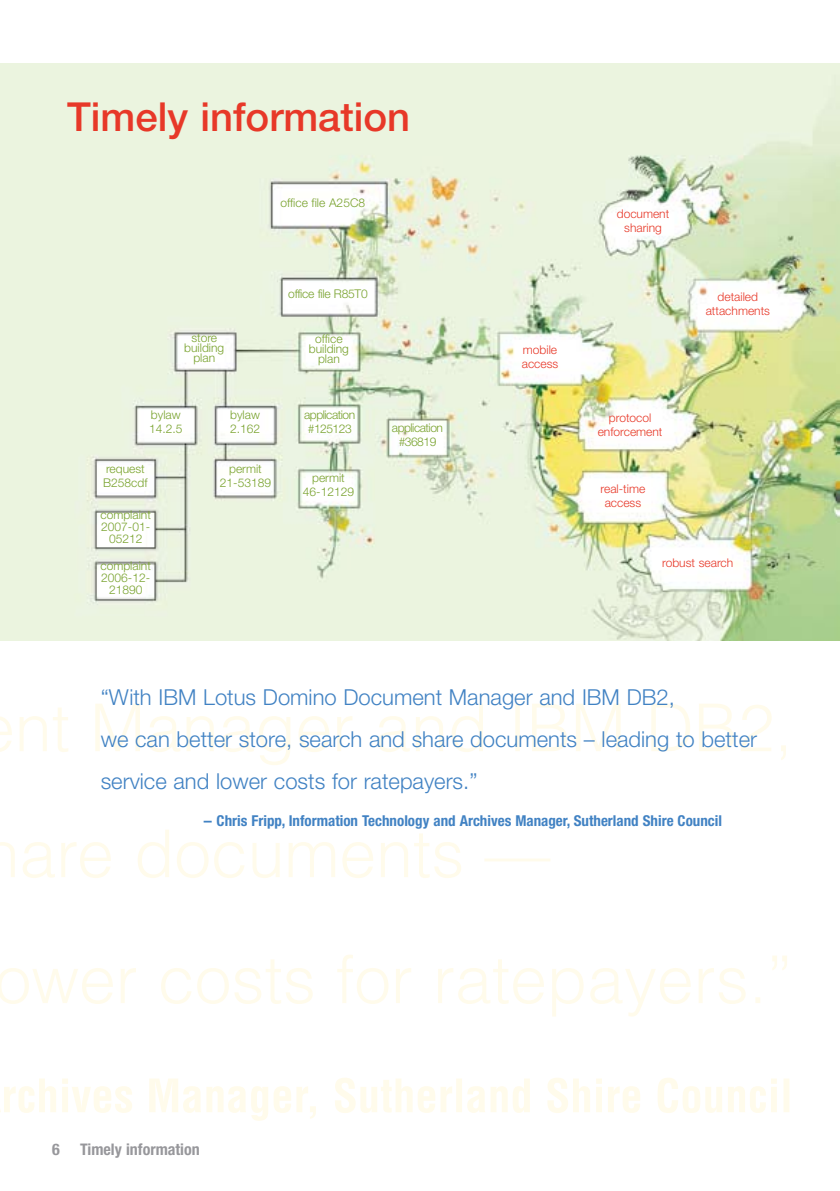
<style>
.page{position:relative;width:840px;height:1191px;background:#fff}
.page>*{position:absolute;margin:0;border:0;box-sizing:border-box;transform-origin:0 0}
.t1{font:500 40px "Helvetica Neue LT Std";color:#e73828}
.t2{font:300 22px/42px "Helvetica Neue LT Std";color:#4182c3}
.t3{font:700 condensed 16px "Helvetica Neue LT Std";color:#97979b}
.t4{font:700 condensed 15px "Helvetica Neue LT Std";color:#4182c3}
.t5{font:300 12px/14px "Helvetica Neue LT Std";color:#78a22d;text-align:center}
.t6{font:300 12px/14px "Helvetica Neue LT Std";color:#e73828;text-align:center}
.t7{font:300 12px/14px "Helvetica Neue LT Std";letter-spacing:-.04em;color:#78a22d}
.t8{font:300 12px "Helvetica Neue LT Std";letter-spacing:-.02em;color:#78a22d}
.s1{font-weight:500;font-stretch:normal;font-size:16px}
</style>
<div class="page">
<svg style="left:0;top:1078px;width:789px;height:43px"></svg>
<svg style="left:0;top:955px;width:786px;height:62px"></svg>
<svg style="left:0;top:830px;width:550px;height:48px"></svg>
<svg style="left:0;top:704px;width:785px;height:61px"></svg>
<img style="left:0;top:63px;width:839px;height:577px">
<h1 class="t1" style="left:67px;top:93px;width:344px">Timely information</h1>
<p class="t5" style="left:280px;top:195px;width:86px">office file A25C8</p>
<p class="t5" style="left:184px;top:332px;width:41px;line-height:10px">store building plan</p>
<p class="t8" style="left:288px;top:287px;width:81px">office file R85T0</p>
<p class="t5" style="left:309px;top:334px;width:41px;line-height:10px">office building plan</p>
<p class="t5" style="left:149px;top:407px;width:35px;text-align:left">bylaw<br>14.2.5</p>
<p class="t5" style="left:230px;top:407px;width:32px;text-align:left">bylaw<br>2.162</p>
<p class="t7" style="left:304px;top:407px;width:52px">application #125123</p>
<p class="t5" style="left:103px;top:461px;width:46px;text-align:left">request<br>B258cdf</p>
<p class="t5" style="left:220px;top:461px;width:53px">permit<br>21-53189</p>
<p class="t5" style="left:303px;top:470px;width:53px">permit<br>46-12129</p>
<p class="t5" style="left:100px;top:508px;width:52px;line-height:12px">complaint<br>2007-01-<br>05212</p>
<p class="t5" style="left:100px;top:559px;width:52px;line-height:12px">complaint<br>2006-12-<br>21890</p>
<p class="t7" style="left:392px;top:420px;width:52px;text-align:center">application #36819</p>
<p class="t6" style="left:521px;top:342px;width:38px;text-align:left">mobile access</p>
<p class="t6" style="left:616px;top:206px;width:54px">document sharing</p>
<p class="t6" style="left:705px;top:289px;width:66px">detailed attachments</p>
<p class="t6" style="left:597px;top:410px;width:66px">protocol enforcement</p>
<p class="t6" style="left:600px;top:481px;width:46px">real-time access</p>
<p class="t6" style="left:661px;top:555px;width:73px">robust search</p>
<h2 class="t2" style="left:101px;top:676px;width:657px">“With IBM Lotus Domino Document Manager and IBM DB2,<br>we can better store, search and share documents – leading to better service and lower costs for ratepayers.”</h2>
<p class="t4" style="left:204px;top:811px;width:519px"><span class="s1">–</span> Chris Fripp, Information Technology and Archives Manager, Sutherland Shire Council</p>
<h3 class="t3" style="left:80px;top:1139px;width:121px">Timely information</h3>
</div>
